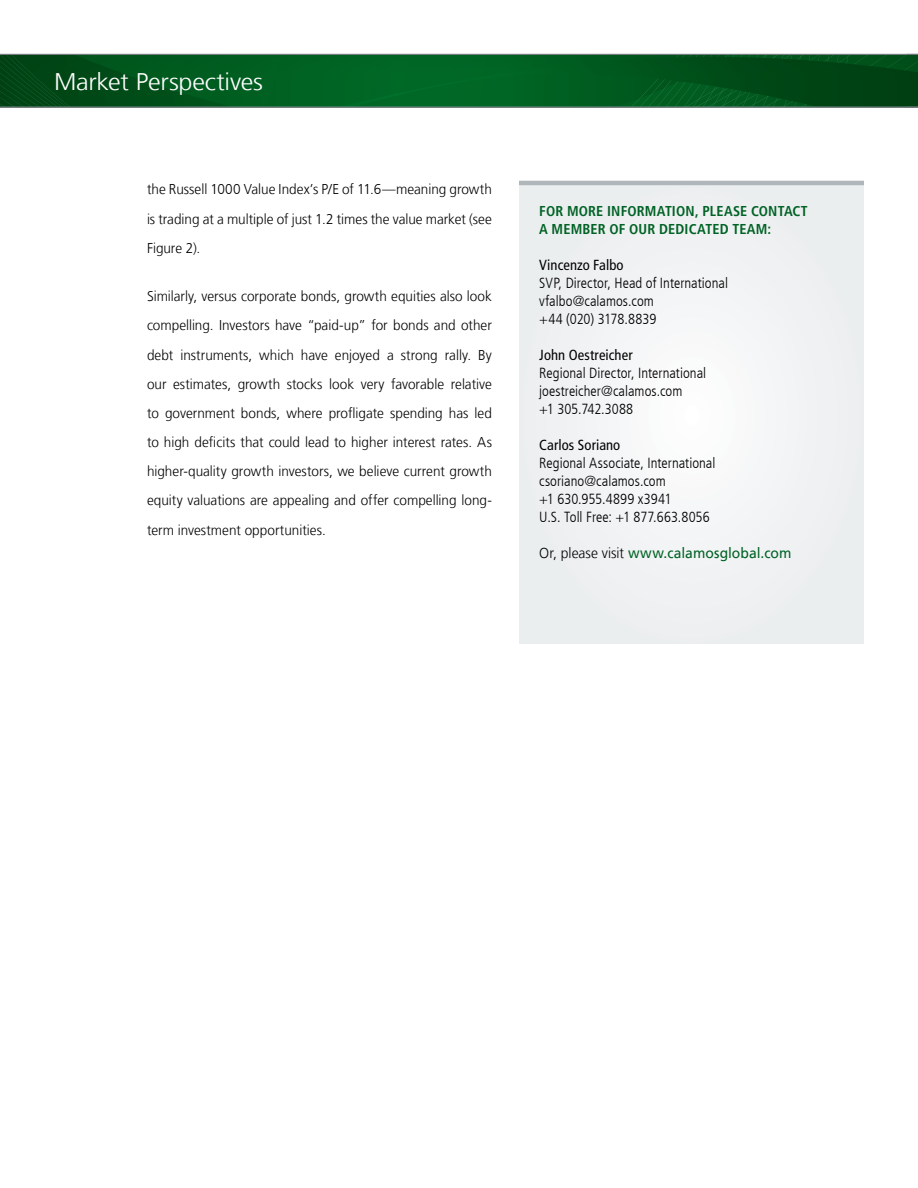
<style>
.page{position:relative;width:918px;height:1188px;background:#fff}
.page>*{position:absolute;margin:0;border:0;box-sizing:border-box;transform-origin:0 0}
.t1{font:300 24px "Frutiger LT";letter-spacing:-.01em;color:#fff;scale:1.05 1}
.t2{font:300 condensed 14.7px/18px "Frutiger LT";color:#000}
.t3{font:condensed 14.7px "Frutiger LT";color:#000}
.t4{font:14.7px "Frutiger LT";letter-spacing:.005em;color:#006225;scale:.95 1}
.t5{font:300 14.25px/29.1px "Frutiger LT";color:#000;text-align:justify;scale:.95 1}
.t6{font:700 condensed 14.25px/18px "Frutiger LT";letter-spacing:.01em;color:#006225}
.s1{font-weight:300;color:#000}
</style>
<div class="page">
<svg style="left:0;top:55px;width:291px;height:52px"></svg>
<svg style="left:291px;top:55px;width:627px;height:52px"></svg>
<hr style="left:0;top:54px;width:918px;height:1px;background:#6f767a">
<hr style="left:0;top:107px;width:918px;height:1px;background:#6f767a">
<div style="left:519px;top:182px;width:345px;height:461px;background:#f0f1f3"></div>
<hr style="left:519px;top:181px;width:345px;height:4px;background:#b0b7bb">
<h1 class="t1" style="left:54px;top:68px;width:201px">Market Perspectives</h1>
<p class="t5" style="left:147px;top:175px;width:365px">the Russell 1000 Value Index’s P/E of 11.6—meaning growth is trading at a multiple of just 1.2 times the value market (see Figure 2).</p>
<p class="t5" style="left:147px;top:282px;width:365px">Similarly, versus corporate bonds, growth equities also look compelling. Investors have “paid-up” for bonds and other debt instruments, which have enjoyed a strong rally. By our estimates, growth stocks look very favorable relative to government bonds, where profligate spending has led to high deficits that could lead to higher interest rates. As higher-quality growth investors, we believe current growth equity valuations are appealing and offer compelling long&shy;term investment opportunities.</p>
<p class="t6" style="left:539px;top:202px;width:270px">FOR MORE INFORMATION, PLEASE CONTACT<br>A MEMBER OF OUR DEDICATED TEAM:</p>
<p class="t3" style="left:539px;top:256px;width:86px">Vincenzo Falbo</p>
<p class="t2" style="left:539px;top:274px;width:190px">SVP, Director, Head of International vfalbo@calamos.com<br>+44 (020) 3178.8839</p>
<p class="t3" style="left:539px;top:346px;width:95px">John Oestreicher</p>
<p class="t2" style="left:539px;top:364px;width:168px">Regional Director, International joestreicher@calamos.com<br>+1 305.742.3088</p>
<p class="t3" style="left:539px;top:436px;width:83px">Carlos Soriano</p>
<p class="t2" style="left:539px;top:454px;width:178px">Regional Associate, International csoriano@calamos.com<br>+1 630.955.4899 x3941<br>U.S. Toll Free: +1 877.663.8056</p>
<p class="t4" style="left:539px;top:544px;width:267px"><span class="s1">Or, please visit</span> www.calamosglobal.com</p>
</div>
